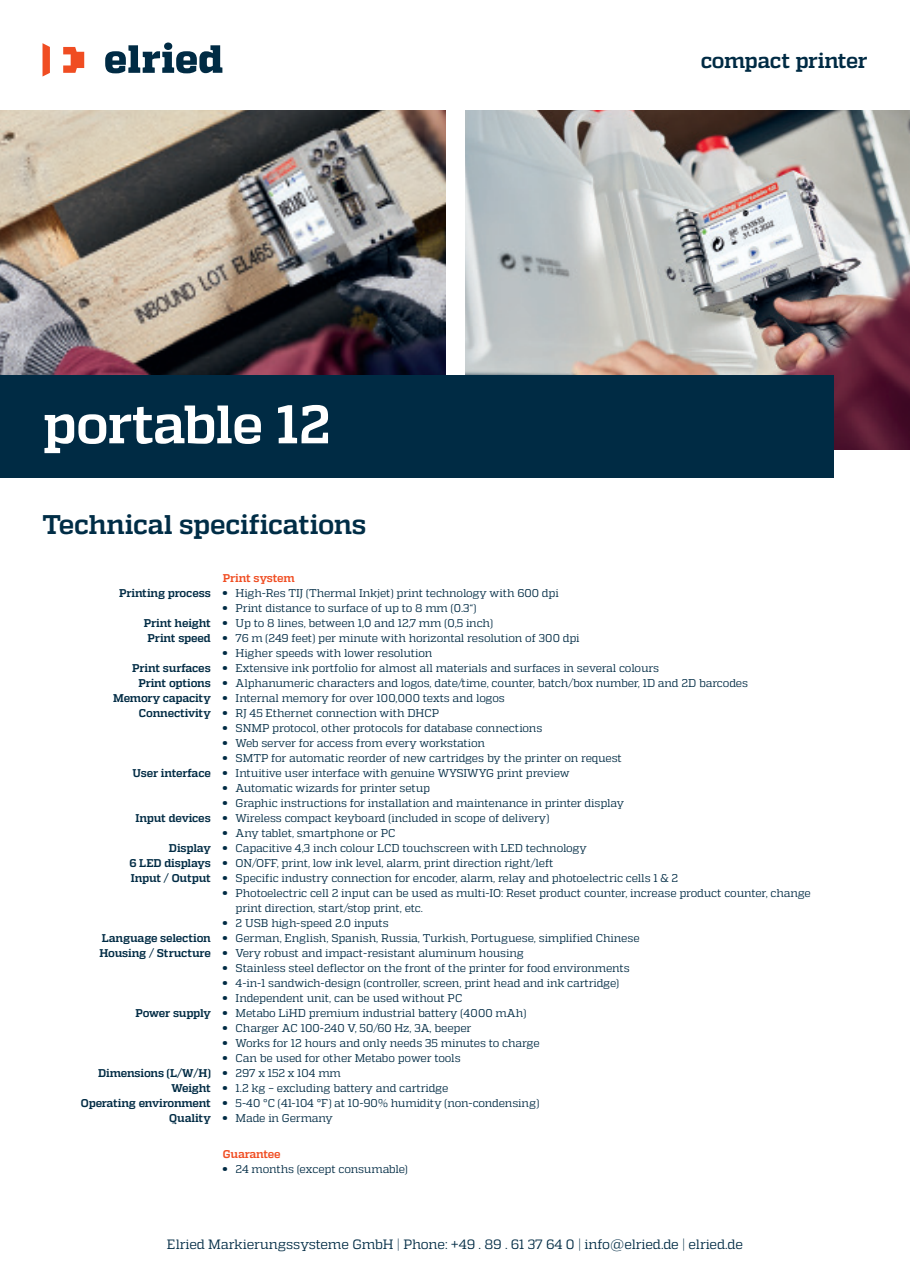
<style>
.page{position:relative;width:910px;height:1280px;background:#fff}
.page>*{position:absolute;margin:0;border:0;box-sizing:border-box;transform-origin:0 0}
.t1{font:700 54px "Quadon";letter-spacing:-.02em;color:#fff}
.t2{font:700 27px "Quadon";letter-spacing:-.015em;color:#002d46}
.t3{font:700 21px "Quadon";letter-spacing:-.02em;color:#002b44}
.t4{font:13.5px "Quadon";letter-spacing:-.01em;color:#002b44}
.t5{font:11.25px/15px "Quadon";letter-spacing:-.015em;color:#002b44}
.t6{font:700 11.25px "Quadon";letter-spacing:-.01em;color:#002b44}
.t7{font:700 11.25px "Quadon";letter-spacing:-.015em;color:#f04d22}
</style>
<div class="page">
<img style="left:0;top:111px;width:445px;height:264px">
<img style="left:465px;top:111px;width:445px;height:339px">
<div style="left:0;top:375px;width:833px;height:102px;background:#002b44"></div>
<svg style="left:43px;top:43px;width:7px;height:34px"></svg>
<svg style="left:63px;top:47px;width:21px;height:26px"></svg>
<svg style="left:105px;top:43px;width:117px;height:30px"></svg>
<p class="t1" style="left:43px;top:393px;width:290px">portable 12</p>
<p class="t2" style="left:43px;top:509px;width:325px">Technical specifications</p>
<p class="t3" style="left:701px;top:48px;width:168px">compact printer</p>
<p class="t6" style="left:119px;top:586px;width:93px">Printing process</p>
<p class="t6" style="left:144px;top:616px;width:68px">Print height</p>
<p class="t6" style="left:148px;top:631px;width:65px">Print speed</p>
<p class="t6" style="left:132px;top:661px;width:80px">Print surfaces</p>
<p class="t6" style="left:138px;top:676px;width:74px">Print options</p>
<p class="t6" style="left:113px;top:691px;width:99px">Memory capacity</p>
<p class="t6" style="left:139px;top:706px;width:73px">Connectivity</p>
<p class="t6" style="left:133px;top:766px;width:80px">User interface</p>
<p class="t6" style="left:136px;top:811px;width:77px">Input devices</p>
<p class="t6" style="left:169px;top:841px;width:43px">Display</p>
<p class="t6" style="left:130px;top:856px;width:83px">6 LED displays</p>
<p class="t6" style="left:131px;top:871px;width:82px">Input / Output</p>
<p class="t6" style="left:102px;top:931px;width:111px">Language selection</p>
<p class="t6" style="left:99px;top:946px;width:113px">Housing / Structure</p>
<p class="t6" style="left:135px;top:1006px;width:77px">Power supply</p>
<p class="t6" style="left:98px;top:1066px;width:114px">Dimensions (L/W/H)</p>
<p class="t6" style="left:172px;top:1081px;width:41px">Weight</p>
<p class="t6" style="left:81px;top:1096px;width:132px">Operating environment</p>
<p class="t6" style="left:169px;top:1111px;width:43px">Quality</p>
<p class="t7" style="left:223px;top:571px;width:73px">Print system</p>
<p class="t5" style="left:223px;top:585px;width:337px">• High-Res TIJ (Thermal Inkjet) print technology with 600 dpi</p>
<p class="t5" style="left:223px;top:600px;width:255px">• Print distance to surface of up to 8 mm (0.3“)</p>
<p class="t5" style="left:223px;top:615px;width:272px">• Up to 8 lines, between 1,0 and 12,7 mm (0,5 inch)</p>
<p class="t5" style="left:223px;top:630px;width:358px">• 76 m (249 feet) per minute with horizontal resolution of 300 dpi</p>
<p class="t5" style="left:223px;top:645px;width:211px">• Higher speeds with lower resolution</p>
<p class="t5" style="left:223px;top:660px;width:438px">• Extensive ink portfolio for almost all materials and surfaces in several colours</p>
<p class="t5" style="left:223px;top:675px;width:527px">• Alphanumeric characters and logos, date/time, counter, batch/box number, 1D and 2D barcodes</p>
<p class="t5" style="left:223px;top:690px;width:284px">• Internal memory for over 100,000 texts and logos</p>
<p class="t5" style="left:223px;top:705px;width:218px">• RJ 45 Ethernet connection with DHCP</p>
<p class="t5" style="left:223px;top:720px;width:321px">• SNMP protocol, other protocols for database connections</p>
<p class="t5" style="left:223px;top:735px;width:264px">• Web server for access from every workstation</p>
<p class="t5" style="left:223px;top:750px;width:401px">• SMTP for automatic reorder of new cartridges by the printer on request</p>
<p class="t5" style="left:223px;top:765px;width:348px">• Intuitive user interface with genuine WYSIWYG print preview</p>
<p class="t5" style="left:223px;top:780px;width:209px">• Automatic wizards for printer setup</p>
<p class="t5" style="left:223px;top:795px;width:403px">• Graphic instructions for installation and maintenance in printer display</p>
<p class="t5" style="left:223px;top:810px;width:328px">• Wireless compact keyboard (included in scope of delivery)</p>
<p class="t5" style="left:223px;top:825px;width:174px">• Any tablet, smartphone or PC</p>
<p class="t5" style="left:223px;top:840px;width:365px">• Capacitive 4,3 inch colour LCD touchscreen with LED technology</p>
<p class="t5" style="left:223px;top:855px;width:332px">• ON/OFF, print, low ink level, alarm, print direction right/left</p>
<p class="t5" style="left:223px;top:870px;width:457px">• Specific industry connection for encoder, alarm, relay and photoelectric cells 1 &amp; 2</p>
<p class="t5" style="left:236px;top:885px;width:577px;text-indent:-13px">• Photoelectric cell 2 input can be used as multi-IO: Reset product counter, increase product counter, change print direction, start/stop print, etc.</p>
<p class="t5" style="left:223px;top:915px;width:167px">• 2 USB high-speed 2.0 inputs</p>
<p class="t5" style="left:223px;top:930px;width:418px">• German, English, Spanish, Russia, Turkish, Portuguese, simplified Chinese</p>
<p class="t5" style="left:223px;top:945px;width:303px">• Very robust and impact-resistant aluminum housing</p>
<p class="t5" style="left:223px;top:960px;width:408px">• Stainless steel deflector on the front of the printer for food environments</p>
<p class="t5" style="left:223px;top:975px;width:397px">• 4-in-1 sandwich-design (controller, screen, print head and ink cartridge)</p>
<p class="t5" style="left:223px;top:990px;width:241px">• Independent unit, can be used without PC</p>
<p class="t5" style="left:223px;top:1005px;width:305px">• Metabo LiHD premium industrial battery (4000 mAh)</p>
<p class="t5" style="left:223px;top:1020px;width:250px">• Charger AC 100-240 V, 50/60 Hz, 3A, beeper</p>
<p class="t5" style="left:223px;top:1035px;width:318px">• Works for 12 hours and only needs 35 minutes to charge</p>
<p class="t5" style="left:223px;top:1050px;width:239px">• Can be used for other Metabo power tools</p>
<p class="t5" style="left:223px;top:1065px;width:120px">• 297 x 152 x 104 mm</p>
<p class="t5" style="left:223px;top:1080px;width:227px">• 1.2 kg – excluding battery and cartridge</p>
<p class="t5" style="left:223px;top:1095px;width:318px">• 5-40 °C (41-104 °F) at 10-90% humidity (non-condensing)</p>
<p class="t5" style="left:223px;top:1110px;width:111px">• Made in Germany</p>
<p class="t7" style="left:223px;top:1147px;width:59px">Guarantee</p>
<p class="t5" style="left:223px;top:1161px;width:186px">• 24 months (except consumable)</p>
<p class="t4" style="left:167px;top:1236px;width:577px">Elried Markierungssysteme GmbH | Phone: +49 . 89 . 61 37 64 0 | info@elried.de | elried.de</p>
</div>
